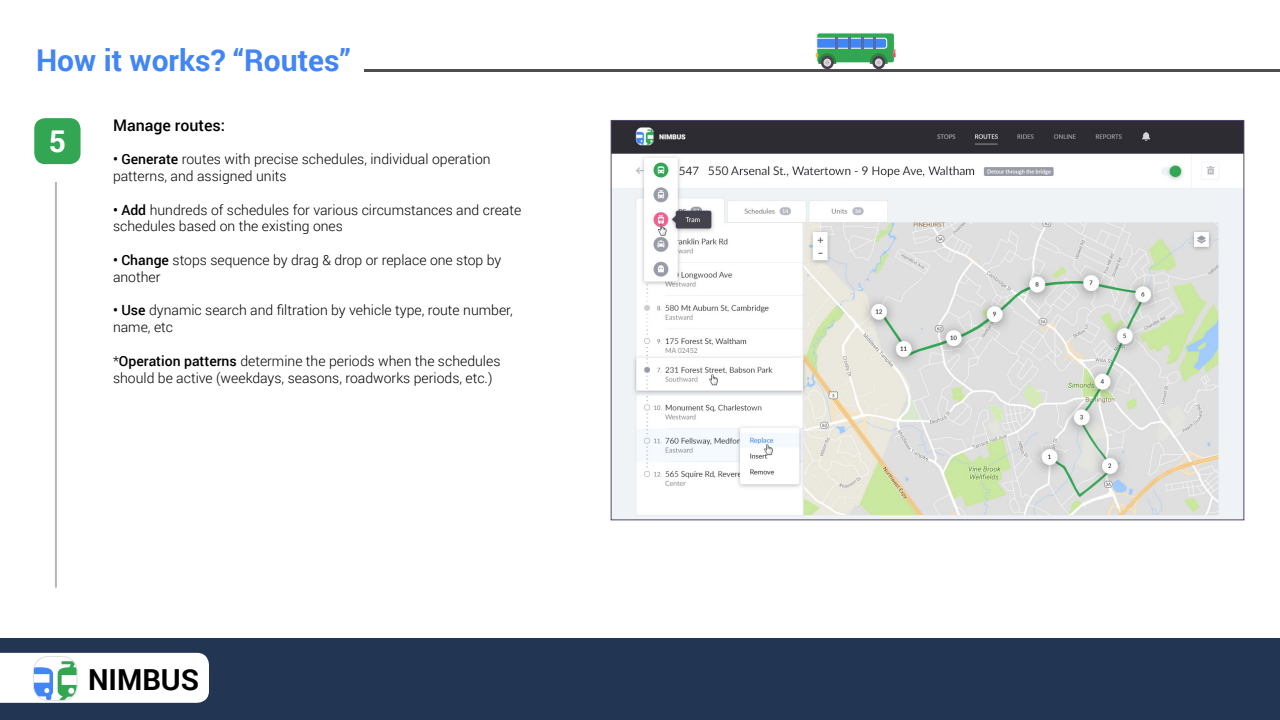
<style>
.page{position:relative;width:1280px;height:720px;background:#fff}
.page>*{position:absolute;margin:0;border:0;box-sizing:border-box;transform-origin:0 0}
.t1{font:700 30px "Roboto";color:#4285f5}
.t2{font:700 30px "Roboto";color:#fff}
.t3{font:700 29px "Roboto";color:#000}
.t4{font:500 16px "Roboto";color:#000}
.t5{font:300 14px/16.8px "Roboto";color:#000}
.s1{font-weight:500}
</style>
<div class="page">
<div style="left:34px;top:118px;width:47px;height:46px;background:#33a654;border-radius:11px"></div>
<hr style="left:55px;top:182px;width:2px;height:406px;background:#b5b5b5">
<hr style="left:364px;top:69px;width:916px;height:2px;background:#4e4d4d">
<div style="left:817px;top:33px;width:77px;height:30px;background:#33a654;border-radius:3px"></div>
<div style="left:816px;top:32px;width:79px;height:31px;border:1px solid #fff;border-radius:3px"></div>
<svg style="left:821px;top:56px;width:13px;height:13px"></svg>
<svg style="left:872px;top:56px;width:13px;height:13px"></svg>
<svg style="left:816px;top:37px;width:79px;height:28px"></svg>
<div style="left:0;top:638px;width:1280px;height:82px;background:#223553"></div>
<svg style="left:0;top:653px;width:209px;height:50px;background:#edf4f5"></svg>
<img style="left:613px;top:122px;width:629px;height:396px">
<h1 class="t1" style="left:36px;top:39px;width:316px">How it works? “Routes”</h1>
<h1 class="t2" style="left:49px;top:120px;width:19px">5</h1>
<p class="t4" style="left:113px;top:114px;width:114px">Manage routes:</p>
<p class="t5" style="left:113px;top:150px;width:379px"><span class="s1">• Generate</span> routes with precise schedules, individual operation patterns, and assigned units</p>
<p class="t5" style="left:113px;top:201px;width:410px"><span class="s1">• Add</span> hundreds of schedules for various circumstances and create schedules based on the existing ones</p>
<p class="t5" style="left:113px;top:251px;width:390px"><span class="s1">• Change</span> stops sequence by drag &amp; drop or replace one stop by another</p>
<p class="t5" style="left:113px;top:302px;width:401px"><span class="s1">• Use</span> dynamic search and filtration by vehicle type, route number, name, etc</p>
<p class="t5" style="left:113px;top:352px;width:389px">*<span class="s1">Operation patterns</span> determine the periods when the schedules should be active (weekdays, seasons, roadworks periods, etc.)</p>
<h2 class="t3" style="left:88px;top:659px;width:113px">NIMBUS</h2>
</div>
